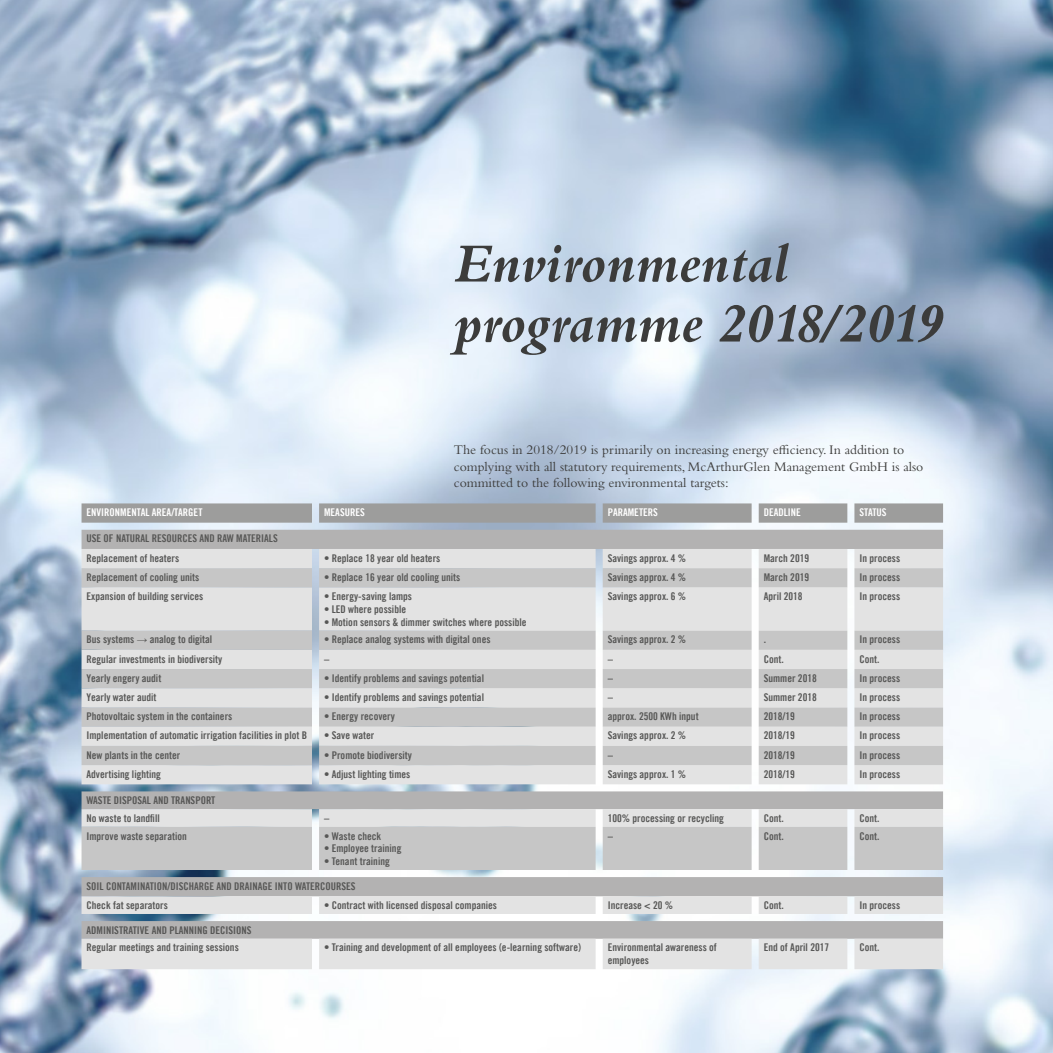
<style>
.page{position:relative;width:1053px;height:1053px;background:#fff}
.page>*{position:absolute;margin:0;border:0;box-sizing:border-box;transform-origin:0 0}
.t1{font:italic 700 57.5px/60px "Bembo Std";color:#3c3c3b}
.t2{font:13.75px/16.5px "Bembo Std";color:#3c3c3b}
.t3{font:10.62px/19.2px "Trade Gothic LT Bold Cond Twenty";color:#575756}
.t4{font:10.62px "Trade Gothic LT Bold Cond Twenty";color:#fff}
.s1{font-family:"Arial";font-weight:700}
</style>
<div class="page">
<img style="left:0;top:0;width:1052px;height:1052px">
<svg style="left:81px;top:503px;width:862px;height:19px;background:#a0a0a0"></svg>
<div style="left:81px;top:529px;width:862px;height:20px;background:#b3b2b2"></div>
<svg style="left:81px;top:549px;width:862px;height:420px;background:#d3d4d5"></svg>
<svg style="left:81px;top:568px;width:862px;height:301px;background:#d2d3d3"></svg>
<h1 class="t1" style="left:454px;top:233px;width:490px">Environmental programme 2018/2019</h1>
<p class="t2" style="left:454px;top:441px;width:471px">The focus in 2018/2019 is primarily on increasing energy efficiency. In addition to complying with all statutory requirements, McArthurGlen Management GmbH is also committed to the following environmental targets:</p>
<p class="t4" style="left:86px;top:506px;width:117px">ENVIRONMENTAL AREA/TARGET</p>
<p class="t4" style="left:324px;top:506px;width:42px">MEASURES</p>
<p class="t4" style="left:607px;top:506px;width:52px">PARAMETERS</p>
<p class="t4" style="left:763px;top:506px;width:39px">DEADLINE</p>
<p class="t4" style="left:859px;top:506px;width:29px">STATUS</p>
<p class="t3" style="left:86px;top:529px;width:193px">USE OF NATURAL RESOURCES AND RAW MATERIALS<br>Replacement of heaters</p>
<p class="t3" style="left:324px;top:548px;width:118px">• Replace 18 year old heaters</p>
<p class="t3" style="left:607px;top:548px;width:80px">Savings approx. 4 %</p>
<p class="t3" style="left:763px;top:548px;width:47px">March 2019</p>
<p class="t3" style="left:859px;top:548px;width:42px">In process</p>
<p class="t3" style="left:86px;top:567px;width:114px">Replacement of cooling units</p>
<p class="t3" style="left:324px;top:567px;width:138px">• Replace 16 year old cooling units</p>
<p class="t3" style="left:607px;top:567px;width:80px">Savings approx. 4 %</p>
<p class="t3" style="left:763px;top:567px;width:47px">March 2019</p>
<p class="t3" style="left:859px;top:567px;width:42px">In process</p>
<p class="t3" style="left:86px;top:586px;width:118px">Expansion of building services</p>
<p class="t3" style="left:324px;top:586px;width:89px">• Energy-saving lamps</p>
<p class="t3" style="left:324px;top:599px;width:84px">• LED where possible</p>
<p class="t3" style="left:324px;top:612px;width:204px">• Motion sensors &amp; dimmer switches where possible</p>
<p class="t3" style="left:607px;top:586px;width:80px">Savings approx. 6 %</p>
<p class="t3" style="left:763px;top:586px;width:40px">April 2018</p>
<p class="t3" style="left:859px;top:586px;width:42px">In process</p>
<p class="t3" style="left:86px;top:629px;width:127px">Bus systems <span class="s1">→</span> analog to digital</p>
<p class="t3" style="left:324px;top:629px;width:168px">• Replace analog systems with digital ones</p>
<p class="t3" style="left:607px;top:629px;width:80px">Savings approx. 2 %</p>
<p class="t3" style="left:763px;top:629px;width:4px">.</p>
<p class="t3" style="left:859px;top:629px;width:42px">In process</p>
<p class="t3" style="left:86px;top:649px;width:137px">Regular investments in biodiversity</p>
<p class="t3" style="left:324px;top:649px;width:7px">–</p>
<p class="t3" style="left:607px;top:649px;width:7px">–</p>
<p class="t3" style="left:763px;top:649px;width:22px">Cont.</p>
<p class="t3" style="left:859px;top:649px;width:22px">Cont.</p>
<p class="t3" style="left:86px;top:668px;width:76px">Yearly engery audit</p>
<p class="t3" style="left:324px;top:668px;width:161px">• Identify problems and savings potential</p>
<p class="t3" style="left:607px;top:668px;width:7px">–</p>
<p class="t3" style="left:763px;top:668px;width:55px">Summer 2018</p>
<p class="t3" style="left:859px;top:668px;width:42px">In process</p>
<p class="t3" style="left:86px;top:687px;width:72px">Yearly water audit</p>
<p class="t3" style="left:324px;top:687px;width:161px">• Identify problems and savings potential</p>
<p class="t3" style="left:607px;top:687px;width:7px">–</p>
<p class="t3" style="left:763px;top:687px;width:55px">Summer 2018</p>
<p class="t3" style="left:859px;top:687px;width:42px">In process</p>
<p class="t3" style="left:86px;top:706px;width:147px">Photovoltaic system in the containers</p>
<p class="t3" style="left:324px;top:706px;width:72px">• Energy recovery</p>
<p class="t3" style="left:607px;top:706px;width:92px">approx. 2500 KWh input</p>
<p class="t3" style="left:763px;top:706px;width:33px">2018/19</p>
<p class="t3" style="left:859px;top:706px;width:42px">In process</p>
<p class="t3" style="left:86px;top:725px;width:222px">Implementation of automatic irrigation facilities in plot B</p>
<p class="t3" style="left:324px;top:725px;width:52px">• Save water</p>
<p class="t3" style="left:607px;top:725px;width:80px">Savings approx. 2 %</p>
<p class="t3" style="left:763px;top:725px;width:33px">2018/19</p>
<p class="t3" style="left:859px;top:725px;width:42px">In process</p>
<p class="t3" style="left:86px;top:745px;width:95px">New plants in the center</p>
<p class="t3" style="left:324px;top:745px;width:89px">• Promote biodiversity</p>
<p class="t3" style="left:607px;top:745px;width:7px">–</p>
<p class="t3" style="left:763px;top:745px;width:33px">2018/19</p>
<p class="t3" style="left:859px;top:745px;width:42px">In process</p>
<p class="t3" style="left:86px;top:764px;width:76px">Advertising lighting</p>
<p class="t3" style="left:324px;top:764px;width:88px">• Adjust lighting times</p>
<p class="t3" style="left:607px;top:764px;width:80px">Savings approx. 1 %</p>
<p class="t3" style="left:763px;top:764px;width:33px">2018/19</p>
<p class="t3" style="left:859px;top:764px;width:42px">In process</p>
<p class="t3" style="left:86px;top:791px;width:130px;line-height:17.6px">WASTE DISPOSAL AND TRANSPORT<br>No waste to landfill</p>
<p class="t3" style="left:324px;top:808px;width:7px">–</p>
<p class="t3" style="left:607px;top:808px;width:118px">100% processing or recycling</p>
<p class="t3" style="left:763px;top:808px;width:22px">Cont.</p>
<p class="t3" style="left:859px;top:808px;width:22px">Cont.</p>
<p class="t3" style="left:86px;top:826px;width:102px">Improve waste separation</p>
<p class="t3" style="left:324px;top:826px;width:59px">• Waste check</p>
<p class="t3" style="left:324px;top:838px;width:79px">• Employee training</p>
<p class="t3" style="left:324px;top:851px;width:67px">• Tenant training</p>
<p class="t3" style="left:607px;top:826px;width:7px">–</p>
<p class="t3" style="left:763px;top:826px;width:22px">Cont.</p>
<p class="t3" style="left:859px;top:826px;width:22px">Cont.</p>
<p class="t3" style="left:86px;top:876px;width:270px">SOIL CONTAMINATION/DISCHARGE AND DRAINAGE INTO WATERCOURSES<br>Check fat separators</p>
<p class="t3" style="left:324px;top:895px;width:174px">• Contract with licensed disposal companies</p>
<p class="t3" style="left:607px;top:895px;width:67px">Increase &lt; 20 %</p>
<p class="t3" style="left:763px;top:895px;width:22px">Cont.</p>
<p class="t3" style="left:859px;top:895px;width:42px">In process</p>
<p class="t3" style="left:86px;top:921px;width:166px;line-height:17.6px">ADMINISTRATIVE AND PLANNING DECISIONS<br>Regular meetings and training sessions</p>
<p class="t3" style="left:324px;top:937px;width:258px">• Training and development of all employees (e-learning software)</p>
<p class="t3" style="left:607px;top:941px;width:111px;line-height:12.8px">Environmental awareness of employees</p>
<p class="t3" style="left:763px;top:937px;width:67px">End of April 2017</p>
<p class="t3" style="left:859px;top:937px;width:22px">Cont.</p>
</div>
